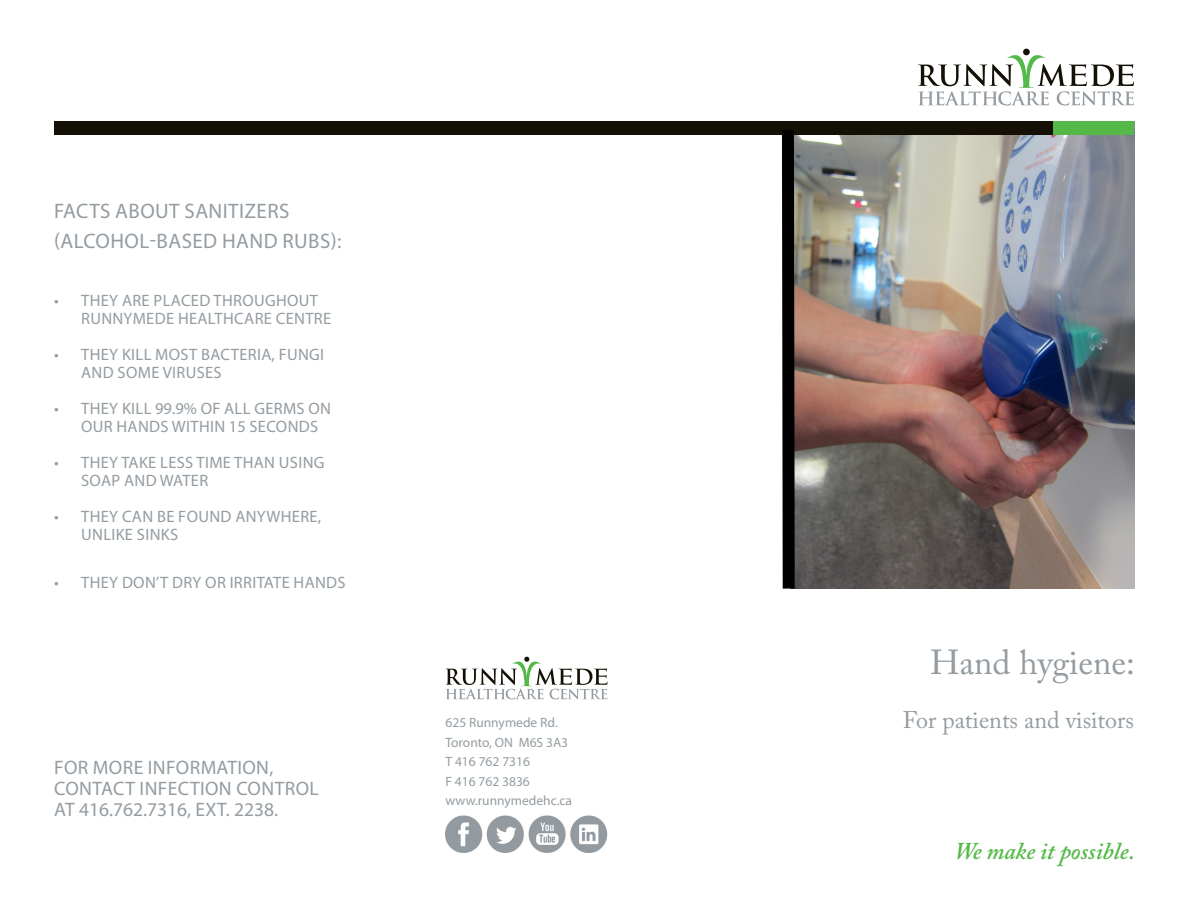
<style>
.page{position:relative;width:1188px;height:918px;background:#fff}
.page>*{position:absolute;margin:0;border:0;box-sizing:border-box;transform-origin:0 0}
.t1{font:34.5px "Adobe Caslon Pro";color:#949ca1}
.t2{font:24px "Adobe Caslon Pro";color:#949ca1}
.t3{font:italic 600 24px "Adobe Caslon Pro";color:#54b948}
.t4{font:21px/30px "Myriad Pro";letter-spacing:.02em;color:#949ca1}
.t5{font:19.5px/21px "Myriad Pro";letter-spacing:.02em;color:#949ca1}
.t6{font:16.5px/18px "Myriad Pro";letter-spacing:.02em;color:#949ca1}
.t7{font:13.5px/19.5px "Myriad Pro";color:#949ca1}
</style>
<div class="page">
<img style="left:801px;top:122px;width:334px;height:467px">
<div style="left:396px;top:122px;width:657px;height:13px;background:#141006"></div>
<div style="left:1053px;top:122px;width:81px;height:13px;background:#54b948"></div>
<div style="left:54px;top:122px;width:342px;height:13px;background:#141006"></div>
<svg style="left:918px;top:48px;width:216px;height:58px"></svg>
<svg style="left:445px;top:656px;width:163px;height:43px"></svg>
<svg style="left:776px;top:121px;width:25px;height:468px"></svg>
<img style="left:446px;top:816px;width:162px;height:37px">
<p class="t4" style="left:54px;top:195px;width:289px">FACTS ABOUT SANITIZERS (ALCOHOL-BASED HAND RUBS):</p>
<p class="t6" style="left:81px;top:291px;width:252px;text-indent:-27px">• THEY ARE PLACED THROUGHOUT<br>RUNNYMEDE HEALTHCARE CENTRE</p>
<p class="t6" style="left:81px;top:345px;width:245px;text-indent:-27px">• THEY KILL MOST BACTERIA, FUNGI<br>AND SOME VIRUSES</p>
<p class="t6" style="left:81px;top:399px;width:252px;text-indent:-27px">• THEY KILL 99.9% OF ALL GERMS ON<br>OUR HANDS WITHIN 15 SECONDS</p>
<p class="t6" style="left:81px;top:453px;width:245px;text-indent:-27px">• THEY TAKE LESS TIME THAN USING<br>SOAP AND WATER</p>
<p class="t6" style="left:81px;top:507px;width:242px;text-indent:-27px">• THEY CAN BE FOUND ANYWHERE,<br>UNLIKE SINKS</p>
<p class="t6" style="left:54px;top:573px;width:293px">• THEY DON’T DRY OR IRRITATE HANDS</p>
<p class="t5" style="left:54px;top:757px;width:266px">FOR MORE INFORMATION,<br>CONTACT INFECTION CONTROL<br>AT 416.762.7316, EXT. 2238.</p>
<p class="t7" style="left:446px;top:713px;width:128px">625 RUNNYMEDE RD.<br>TORONTO, ON M6S 3A3<br>T 416 762 7316<br>F 416 762 3836<br>WWW.RUNNYMEDEHC.CA</p>
<h1 class="t1" style="left:930px;top:642px;width:206px">Hand hygiene:</h1>
<h2 class="t2" style="left:903px;top:706px;width:233px">For patients and visitors</h2>
<h2 class="t3" style="left:954px;top:837px;width:182px">We make it possible.</h2>
</div>
